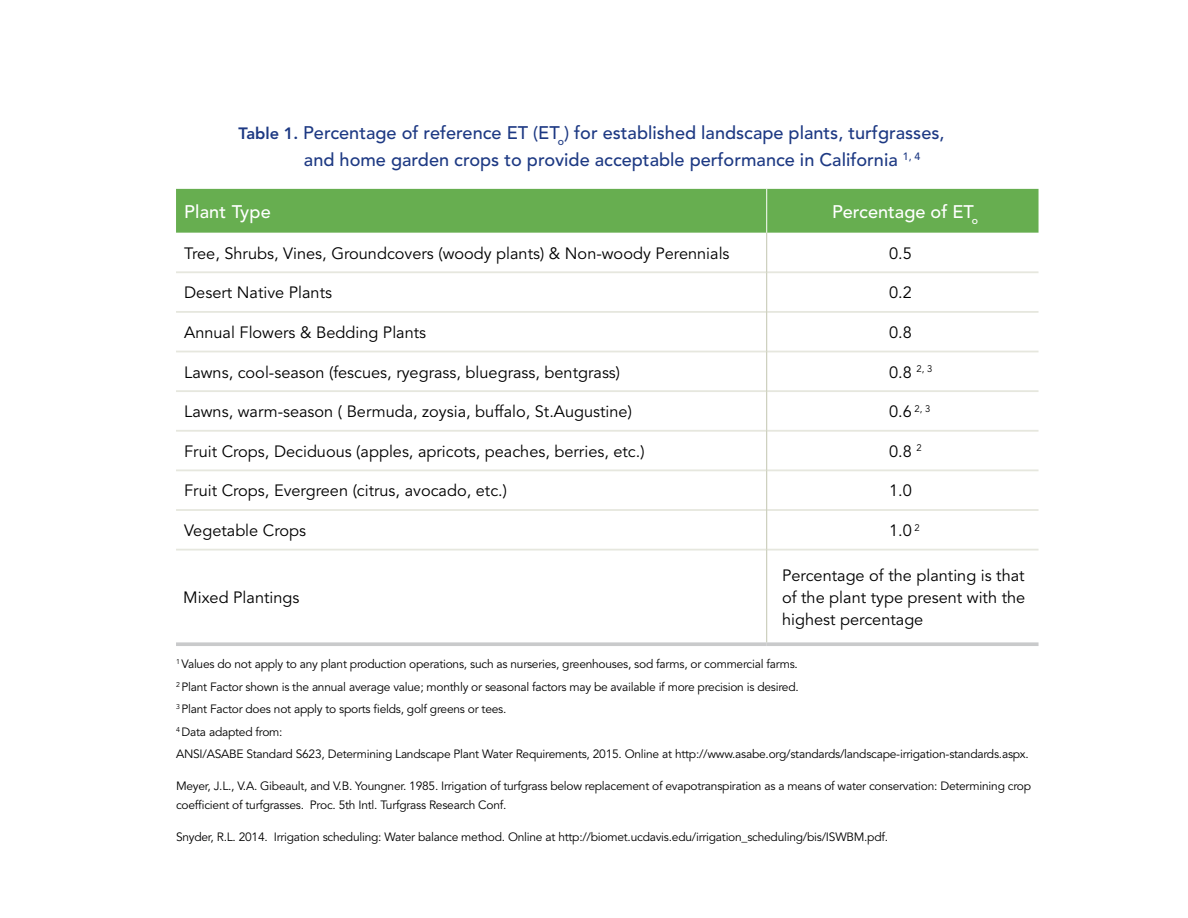
<style>
.page{position:relative;width:1188px;height:918px;background:#fff}
.page>*{position:absolute;margin:0;border:0;box-sizing:border-box;transform-origin:0 0}
.t1{font:500 18.15px/26.8px "Avenir";color:#1d3983}
.t2{font:500 18.15px "Avenir";color:#fff}
.t3{font:16.35px/21.8px "Avenir";color:#000;text-align:justify}
.t4{font:12px/22.5px "Avenir";letter-spacing:-.02em;color:#000}
.s1{font-weight:800;font-size:16.35px}
</style>
<div class="page">
<div style="left:176px;top:189px;width:863px;height:44px;background:#67ae50"></div>
<hr style="left:176px;top:271px;width:590px;height:2px;background:#e6e7de">
<hr style="left:767px;top:271px;width:272px;height:2px;background:#e6e7de">
<hr style="left:176px;top:311px;width:590px;height:2px;background:#e6e7de">
<hr style="left:767px;top:311px;width:272px;height:2px;background:#e6e7de">
<hr style="left:176px;top:351px;width:590px;height:1px;background:#e6e7de">
<hr style="left:767px;top:351px;width:272px;height:1px;background:#e6e7de">
<hr style="left:176px;top:390px;width:590px;height:2px;background:#e6e7de">
<hr style="left:767px;top:390px;width:272px;height:2px;background:#e6e7de">
<hr style="left:176px;top:430px;width:590px;height:2px;background:#e6e7de">
<hr style="left:767px;top:430px;width:272px;height:2px;background:#e6e7de">
<hr style="left:176px;top:469px;width:590px;height:2px;background:#e6e7de">
<hr style="left:767px;top:469px;width:272px;height:2px;background:#e6e7de">
<hr style="left:176px;top:509px;width:590px;height:2px;background:#e6e7de">
<hr style="left:767px;top:509px;width:272px;height:2px;background:#e6e7de">
<hr style="left:176px;top:549px;width:590px;height:2px;background:#e6e7de">
<hr style="left:767px;top:549px;width:272px;height:2px;background:#e6e7de">
<hr style="left:766px;top:233px;width:1px;height:39px;background:#c2c6b0">
<hr style="left:766px;top:272px;width:1px;height:40px;background:#c2c6b0">
<hr style="left:766px;top:312px;width:1px;height:40px;background:#c2c6b0">
<hr style="left:766px;top:352px;width:1px;height:39px;background:#c2c6b0">
<hr style="left:766px;top:391px;width:1px;height:40px;background:#c2c6b0">
<hr style="left:766px;top:431px;width:1px;height:39px;background:#c2c6b0">
<hr style="left:766px;top:470px;width:1px;height:40px;background:#c2c6b0">
<hr style="left:766px;top:510px;width:1px;height:40px;background:#c2c6b0">
<hr style="left:766px;top:550px;width:1px;height:92px;background:#c2c6b0">
<hr style="left:766px;top:189px;width:1px;height:44px;background:#fff">
<svg style="left:176px;top:642px;width:591px;height:4px;background:#cecfd0"></svg>
<svg style="left:767px;top:642px;width:272px;height:4px"></svg>
<h1 class="t1" style="left:304px;top:120px;width:642px;text-indent:-65px"><span class="s1">Table 1.</span> Percentage of reference ET (ET<sub>o</sub>) for established landscape plants, turfgrasses, and home garden crops to provide acceptable performance in California <sup>1,</sup> <sup>4</sup></h1>
<h1 class="t2" style="left:184px;top:201px;width:88px">Plant Type</h1>
<h1 class="t2" style="left:832px;top:201px;width:148px">Percentage of ET<sub>o</sub></h1>
<h2 class="t3" style="left:184px;top:243px;width:547px">Tree, Shrubs, Vines, Groundcovers (woody plants) &amp; Non-woody Perennials</h2>
<h2 class="t3" style="left:889px;top:243px;width:24px">0.5</h2>
<h2 class="t3" style="left:184px;top:282px;width:149px">Desert Native Plants</h2>
<h2 class="t3" style="left:889px;top:282px;width:24px">0.2</h2>
<h2 class="t3" style="left:184px;top:322px;width:244px">Annual Flowers &amp; Bedding Plants</h2>
<h2 class="t3" style="left:889px;top:322px;width:24px">0.8</h2>
<h2 class="t3" style="left:184px;top:362px;width:437px">Lawns, cool-season (fescues, ryegrass, bluegrass, bentgrass)</h2>
<h2 class="t3" style="left:889px;top:362px;width:45px">0.8 <sup>2,</sup> <sup>3</sup></h2>
<h2 class="t3" style="left:184px;top:401px;width:449px">Lawns, warm-season ( Bermuda, zoysia, buffalo, St.Augustine)</h2>
<h2 class="t3" style="left:889px;top:401px;width:43px">0.6 <sup>2,</sup> <sup>3</sup></h2>
<h2 class="t3" style="left:184px;top:441px;width:462px">Fruit Crops, Deciduous (apples, apricots, peaches, berries, etc.)</h2>
<h2 class="t3" style="left:889px;top:441px;width:34px">0.8 <sup>2</sup></h2>
<h2 class="t3" style="left:184px;top:480px;width:324px">Fruit Crops, Evergreen (citrus, avocado, etc.)</h2>
<h2 class="t3" style="left:889px;top:480px;width:24px">1.0</h2>
<h2 class="t3" style="left:184px;top:520px;width:123px">Vegetable Crops</h2>
<h2 class="t3" style="left:889px;top:520px;width:32px">1.0 <sup>2</sup></h2>
<h2 class="t3" style="left:782px;top:565px;width:245px">Percentage of the planting is that of the plant type present with the highest percentage</h2>
<p class="t4" style="left:176px;top:653px;width:854px"><sup>1</sup> Values do not apply to any plant production operations, such as nurseries, greenhouses, sod farms, or commercial farms.<br><sup>2</sup> Plant Factor shown is the annual average value; monthly or seasonal factors may be available if more precision is desired.<br><sup>3</sup> Plant Factor does not apply to sports fields, golf greens or tees.<br><sup>4</sup> Data adapted from:<br>ANSI/ASABE Standard S623, Determining Landscape Plant Water Requirements, 2015. Online at http://www.asabe.org/standards/landscape-irrigation-standards.aspx.</p>
<p class="t4" style="left:176px;top:776px;width:857px;line-height:19.5px">Meyer, J.L., V.A. Gibeault, and V.B. Youngner. 1985. Irrigation of turfgrass below replacement of evapotranspiration as a means of water conservation: Determining crop coefficient of turfgrasses. Proc. 5th Intl. Turfgrass Research Conf.</p>
<p class="t4" style="left:176px;top:826px;width:714px">Snyder, R.L. 2014. Irrigation scheduling: Water balance method. Online at http://biomet.ucdavis.edu/irrigation_scheduling/bis/ISWBM.pdf.</p>
<h2 class="t3" style="left:183px;top:587px;width:118px">Mixed Plantings</h2>
</div>
